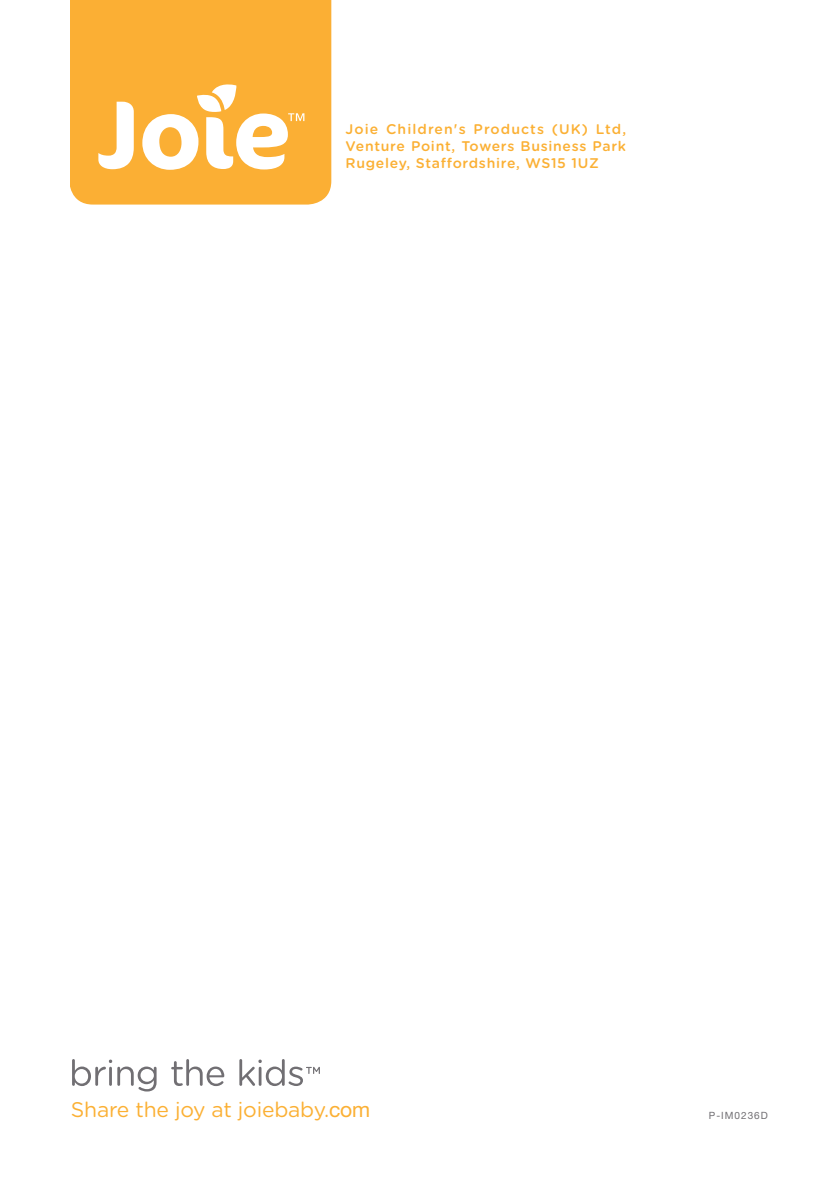
<style>
.page{position:relative;width:840px;height:1191px;background:#fff}
.page>*{position:absolute;margin:0;border:0;box-sizing:border-box;transform-origin:0 0}
.t1{font:21.2px "Gotham Rounded";letter-spacing:-.01em;color:#fbb034}
.t2{font:500 14px/16.8px "Gotham Rounded";letter-spacing:.05em;color:#fbb034;text-align:justify}
.t3{font:10px "Helvetica Neue LT Std";letter-spacing:.1em;color:#716f73}
.s1{font-family:"Helvetica Neue LT Std"}
</style>
<div class="page">
<svg style="left:72px;top:1059px;width:248px;height:32px"></svg>
<div style="left:71px;top:0;width:260px;height:204px;background:#fbaf34"></div>
<svg style="left:98px;top:102px;width:36px;height:67px"></svg>
<svg style="left:142px;top:82px;width:162px;height:88px"></svg>
<p class="t2" style="left:345px;top:120px;width:282px">Joie Children's Products (UK) Ltd, Venture Point, Towers Business Park Rugeley, Staffordshire, WS15 1UZ</p>
<h1 class="t1" style="left:71px;top:1095px;width:300px">Share the joy at joiebaby.<span class="s1">com</span></h1>
<p class="t3" style="left:708px;top:1109px;width:60px">P-IM0236D</p>
</div>
